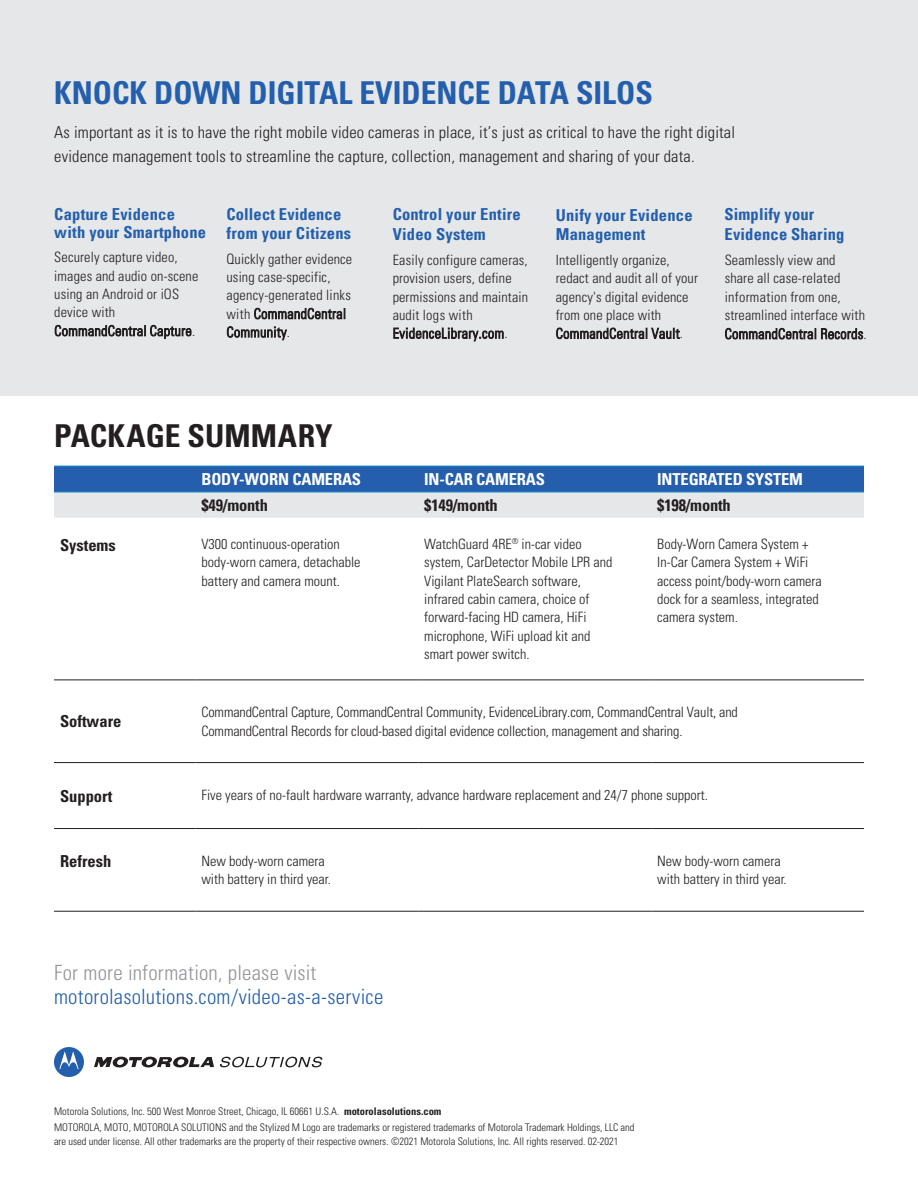
<style>
.page{position:relative;width:918px;height:1188px;background:#fff}
.page>*{position:absolute;margin:0;border:0;box-sizing:border-box;transform-origin:0 0}
.Body_Text{font:700 condensed 31.5px "Univers LT Std";color:#235fad}
.Body_Text-2{font:700 condensed 31.5px "Univers LT Std";letter-spacing:.005em;color:#231f20}
.t1{font:300 condensed 21px/24px "Univers LT Std";letter-spacing:.01em;color:#235fad}
.Body_Text-3{font:300 condensed 16.5px/24px "Univers LT Std";letter-spacing:.01em;color:#231f20}
.Body_Text-4{font:300 condensed 16.5px/17.4px "Univers 47";letter-spacing:.01em;color:#235fad}
.t2{font:700 condensed 16.5px "Univers LT Std";color:#231f20}
.Body_Text-5{font:700 condensed 16.5px/19.4px "Univers LT Std";letter-spacing:.01em;color:#235fad}
.t3{font:700 condensed 16.5px "Univers LT Std";letter-spacing:-.01em;color:#fff}
.Body_Text-6{font:300 condensed 14.25px/18.3px "Univers LT Std";color:#231f20}
.Body_Text-7{font:14.25px/18.3px "Univers LT 47 Lt Cn";letter-spacing:.01em;color:#231f20}
.t4{font:300 condensed 10.5px/13.5px "Univers LT Std";color:#231f20}
.s1{font-family:"Univers LT 47 Lt Cn";font-weight:400;font-stretch:normal}
.s2{font-family:"Univers LT Std";font-weight:700}
.s3{font-family:"Univers 47";font-weight:300}
.s4{font-family:"Univers LT Std";font-weight:300;font-stretch:condensed}
.s5{color:#939598}
.s6{font-weight:700}
</style>
<div class="page">
<div style="left:0;top:0;width:918px;height:395px;background:#e6e7e9"></div>
<svg style="left:94px;top:1057px;width:120px;height:11px"></svg>
<svg style="left:54px;top:1047px;width:30px;height:30px"></svg>
<svg style="left:220px;top:1057px;width:102px;height:10px"></svg>
<svg style="left:54px;top:467px;width:810px;height:51px;background:#84a3ca"></svg>
<hr style="left:54px;top:680px;width:141px;height:1px;background:#231f20">
<hr style="left:54px;top:828px;width:141px;height:1px;background:#231f20">
<hr style="left:54px;top:911px;width:141px;height:1px;background:#231f20">
<hr style="left:195px;top:680px;width:223px;height:1px;background:#231f20">
<hr style="left:418px;top:680px;width:233px;height:1px;background:#231f20">
<hr style="left:651px;top:680px;width:213px;height:1px;background:#231f20">
<hr style="left:195px;top:828px;width:223px;height:1px;background:#231f20">
<hr style="left:418px;top:828px;width:233px;height:1px;background:#231f20">
<hr style="left:651px;top:828px;width:213px;height:1px;background:#231f20">
<hr style="left:195px;top:911px;width:223px;height:1px;background:#231f20">
<hr style="left:418px;top:911px;width:233px;height:1px;background:#231f20">
<hr style="left:651px;top:911px;width:213px;height:1px;background:#231f20">
<hr style="left:54px;top:466px;width:141px;height:1px;background:#0079c2">
<hr style="left:54px;top:492px;width:141px;height:1px;background:#0079c2">
<hr style="left:195px;top:466px;width:223px;height:1px;background:#0079c2">
<hr style="left:195px;top:492px;width:223px;height:1px;background:#0079c2">
<hr style="left:418px;top:466px;width:233px;height:1px;background:#0079c2">
<hr style="left:651px;top:466px;width:213px;height:1px;background:#0079c2">
<hr style="left:418px;top:492px;width:233px;height:1px;background:#0079c2">
<hr style="left:651px;top:492px;width:213px;height:1px;background:#0079c2">
<hr style="left:54px;top:762px;width:141px;height:1px;background:#231f20">
<hr style="left:195px;top:762px;width:223px;height:1px;background:#231f20">
<hr style="left:418px;top:762px;width:233px;height:1px;background:#231f20">
<hr style="left:651px;top:762px;width:213px;height:1px;background:#231f20">
<p class="Body_Text" style="left:54px;top:73px;width:600px">KNOCK DOWN DIGITAL EVIDENCE DATA SILOS</p>
<p class="Body_Text-3" style="left:54px;top:121px;width:682px">As important as it is to have the right <span class="s1">mobile video cameras</span> in place, it’s just as critical to have the <span class="s1">right</span> digital evidence management tools to streamline the <span class="s1">capture,</span> collection, management and sharing of your data.</p>
<p class="Body_Text-4" style="left:54px;top:206px;width:153px"><span class="s2">Capture Evidence </span>with your Smartphone</p>
<p class="Body_Text-6" style="left:54px;top:248px;width:146px"><span class="s1">Securely capture</span> video, images and audio on<span class="s1">-</span>scene using an Android or iOS device <span class="s1">with<br></span>CommandCentral Capture.</p>
<p class="Body_Text-4" style="left:227px;top:205px;width:126px;line-height:18.3px">Collect Evidence from your Citizens</p>
<p class="Body_Text-6" style="left:227px;top:250px;width:127px"><span class="s1">Quickly</span> gather evidence <span class="s1">using</span> case-specific, agency-generated <span class="s1">l</span>ink<span class="s1">s </span>with CommandCentral<br>Community.</p>
<p class="Body_Text-2" style="left:54px;top:416px;width:280px">PACKAGE SUMMARY</p>
<p class="Body_Text-5" style="left:393px;top:205px;width:130px">Control your <span class="s3">Entire<br></span>Video System</p>
<p class="Body_Text-6" style="left:393px;top:251px;width:137px">Easily configure cameras, provision users<span class="s1">, define permissions</span> and <span class="s1">maintain </span>audit logs with<br>EvidenceLibrary<span class="s1">.com.</span></p>
<p class="Body_Text-5" style="left:556px;top:205px;width:138px"><span class="s3">Unify your</span> Evidence<br>Management</p>
<p class="Body_Text-7" style="left:556px;top:251px;width:144px">Intelligently organize, redact and audit all of your agency's digital evidence from one place with<br><span class="s4">CommandCentral Vault.</span></p>
<p class="Body_Text-4" style="left:725px;top:205px;width:121px;line-height:19.5px">Simplify your<br>Evidence Sharing</p>
<p class="Body_Text-6" style="left:725px;top:251px;width:144px"><span class="s1">Seamlessly v</span>iew and share all case<span class="s1">-r</span>elated information from one, streamlined interface with<br>CommandCentral Records.</p>
<p class="t3" style="left:201px;top:469px;width:161px">BODY-WORN CAMERAS</p>
<p class="t3" style="left:424px;top:469px;width:122px">IN-CAR CAMERAS</p>
<p class="t3" style="left:657px;top:469px;width:147px">INTEGRATED SYSTEM</p>
<p class="t2" style="left:201px;top:495px;width:68px">$49/month</p>
<p class="t2" style="left:424px;top:495px;width:75px">$149/month</p>
<p class="t2" style="left:657px;top:495px;width:75px">$198/month</p>
<p class="t2" style="left:60px;top:535px;width:57px">Systems</p>
<p class="Body_Text-6" style="left:201px;top:535px;width:161px">V300 continuous-operation body-worn camera, detachable battery and camera mount.</p>
<p class="Body_Text-6" style="left:424px;top:535px;width:190px">WatchGuard 4RE<sup>®</sup> in-car video system, CarDetector Mobile LPR and<br><span class="s1">Vigilant</span> PlateSearch software, infrared cabin camera, choice of forward-facing HD camera, HiFi microphone, WiFi upload kit and smart power switch.</p>
<p class="Body_Text-6" style="left:657px;top:535px;width:166px">Body<span class="s1">-Worn</span> Camera System +<br>In-Car <span class="s1">Camera</span> System + WiFi access point/body-worn camera dock for a seamless, integrated camera system.</p>
<p class="t2" style="left:60px;top:711px;width:63px">Software</p>
<p class="Body_Text-6" style="left:201px;top:703px;width:538px"><span class="s1">CommandCentral Capture,</span> CommandCentral Community, EvidenceLibrary.com, CommandCentral Vault, and<br>CommandCentral Records for cloud-based digital evidence <span class="s1">collection,</span> management <span class="s1">and sharing</span>.</p>
<p class="t2" style="left:60px;top:786px;width:54px">Support</p>
<p class="Body_Text-6" style="left:201px;top:786px;width:508px">Five years of no-fault hardware warranty, advance hardware replacement and 24/7 phone support.</p>
<p class="t2" style="left:60px;top:851px;width:53px">Refresh</p>
<p class="Body_Text-6" style="left:201px;top:852px;width:131px">New body-worn camera with battery in third year.</p>
<p class="Body_Text-6" style="left:657px;top:852px;width:131px">New body-worn camera with battery in third year.</p>
<p class="t1" style="left:54px;top:960px;width:331px"><span class="s5">For more information, please visit </span>motorolasolutions.com/video-as-a-service</p>
<p class="t4" style="left:54px;top:1104px;width:389px">Motorola Solutions, Inc. 500 West Monroe Street, Chicago, IL 60661 U.S.A. <span class="s6">motorolasolutions.com</span></p>
<p class="t4" style="left:54px;top:1121px;width:582px">MOTOROLA, MOTO, MOTOROLA SOLUTIONS and the Stylized M Logo are trademarks or registered trademarks of Motorola Trademark Holdings, LLC and are used under license. All other trademarks are the property of their respective owners. ©2021 Motorola Solutions, Inc. All rights reserved. 02-2021</p>
</div>
